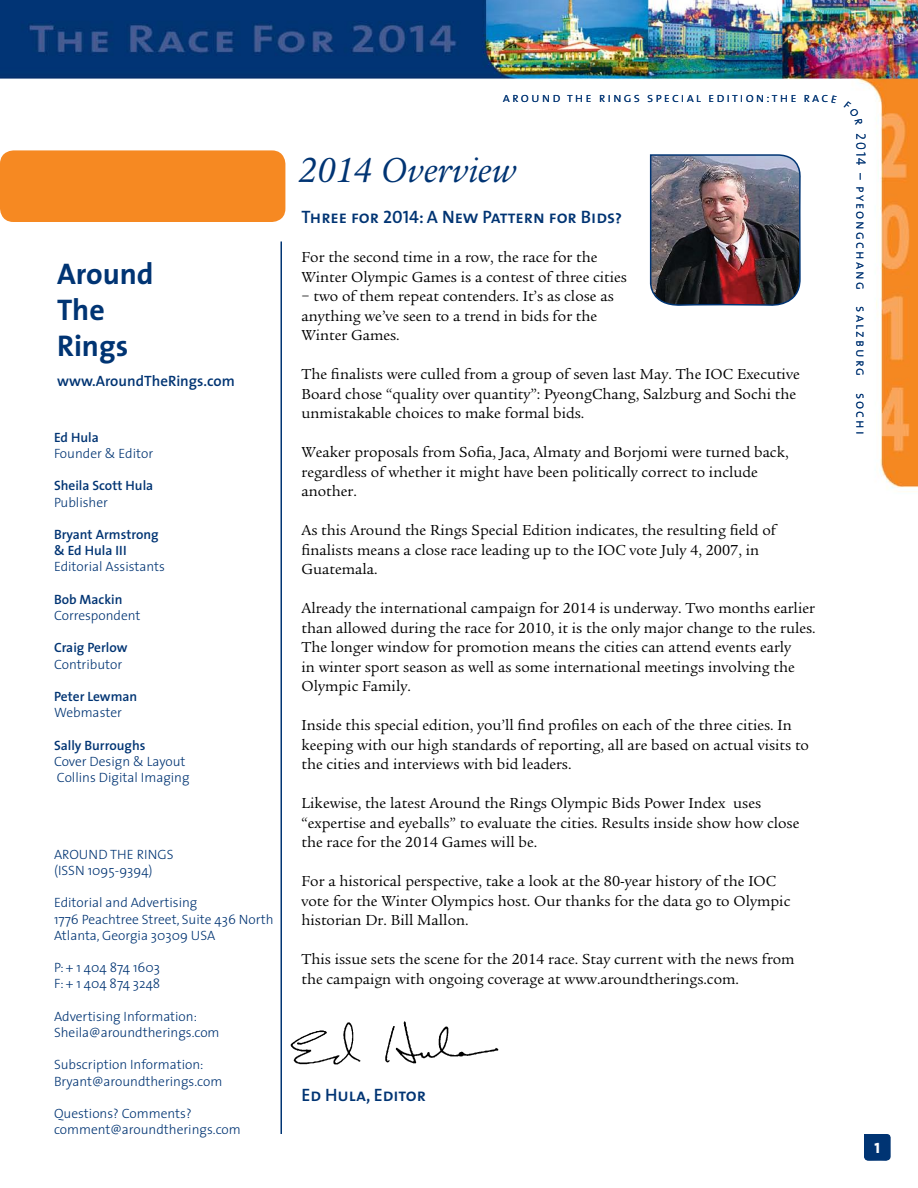
<style>
.page{position:relative;width:918px;height:1188px;background:#fff}
.page>*{position:absolute;margin:0;border:0;box-sizing:border-box;transform-origin:0 0}
.t1{font:italic 36px "Legacy Serif";color:#003473}
.t2{font:700 30px/36px "The Sans";color:#003473}
.t3{font:18px "The Sans Semi Bold Caps";color:#003473}
.t4{font:15px/19.5px "Legacy Serif";color:#000}
.t5{font:600 15px "The Sans";color:#003473}
.t6{font:15px "The Sans Extra Bold Caps";color:#fff}
.t7{font:300 13.5px/16.2px "The Sans";color:#003473}
.t8{font:600 13.5px/16.2px "The Sans";color:#003473}
.t9{font:13.5px "The Sans Light Caps";letter-spacing:.15em;color:#003473}
</style>
<div class="page">
<img style="left:0;top:0;width:918px;height:492px">
<hr style="left:280px;top:242px;width:2px;height:892px;background:#003473">
<img style="left:649px;top:154px;width:153px;height:153px">
<svg style="left:864px;top:1134px;width:27px;height:27px"></svg>
<div style="left:0;top:150px;width:285px;height:72px;background:#f68922;border-radius:14px"></div>
<img style="left:280px;top:1010px;width:219px;height:76px">
<svg style="left:832px;top:95px;width:5px;height:8px"></svg>
<svg style="left:844px;top:101px;width:19px;height:24px"></svg>
<h2 class="t2" style="left:57px;top:255px;width:98px">Around<br>The<br>Rings</h2>
<p class="t5" style="left:57px;top:369px;width:179px">www.AroundTheRings.com</p>
<p class="t8" style="left:54px;top:429px;width:46px">Ed Hula</p>
<p class="t7" style="left:54px;top:445px;width:101px">Founder &amp; Editor</p>
<p class="t8" style="left:54px;top:477px;width:101px">Sheila Scott Hula</p>
<p class="t7" style="left:54px;top:494px;width:56px">Publisher</p>
<p class="t8" style="left:54px;top:526px;width:106px">Bryant Armstrong &amp; Ed Hula III</p>
<p class="t7" style="left:54px;top:558px;width:113px">Editorial Assistants</p>
<p class="t8" style="left:54px;top:591px;width:70px">Bob Mackin</p>
<p class="t7" style="left:54px;top:607px;width:88px">Correspondent</p>
<p class="t8" style="left:54px;top:639px;width:75px">Craig Perlow</p>
<p class="t7" style="left:54px;top:656px;width:70px">Contributor</p>
<p class="t8" style="left:54px;top:688px;width:85px">Peter Lewman</p>
<p class="t7" style="left:54px;top:704px;width:70px">Webmaster</p>
<p class="t8" style="left:54px;top:737px;width:93px">Sally Burroughs</p>
<p class="t7" style="left:54px;top:753px;width:137px">Cover Design &amp; Layout<br>Collins Digital Imaging</p>
<p class="t7" style="left:54px;top:846px;width:121px">AROUND THE RINGS (ISSN 1095-9394)</p>
<p class="t7" style="left:54px;top:894px;width:221px">Editorial and Advertising<br>1776 Peachtree Street, Suite 436 North<br>Atlanta, Georgia 30309 USA</p>
<p class="t7" style="left:54px;top:959px;width:108px">P: + 1 404 874 1603<br>F: + 1 404 874 3248</p>
<p class="t7" style="left:54px;top:1008px;width:167px">Advertising Information:<br>Sheila@aroundtherings.com</p>
<p class="t7" style="left:54px;top:1056px;width:170px">Subscription Information:<br>Bryant@aroundtherings.com</p>
<p class="t7" style="left:54px;top:1105px;width:188px">Questions? Comments? comment@aroundtherings.com</p>
<p class="t9" style="left:503px;top:86px;width:327px">around the rings special edition:the rac</p>
<h1 class="t1" style="left:299px;top:149px;width:219px">2014 Overview</h1>
<p class="t3" style="left:302px;top:202px;width:322px">Three for 2014: A New Pattern for Bids?</p>
<p class="t4" style="left:302px;top:248px;width:327px">For the second time in a row, the race for the<br>Winter Olympic Games is a contest of three cities</p>
<p class="t4" style="left:302px;top:287px;width:314px">– two of them repeat contenders. It’s as close as anything we’ve seen to a trend in bids for the<br>Winter Games.</p>
<p class="t4" style="left:302px;top:365px;width:500px">The finalists were culled from a group of seven last May. The IOC Executive<br>Board chose “quality over quantity”: PyeongChang, Salzburg and Sochi the unmistakable choices to make formal bids.</p>
<p class="t4" style="left:302px;top:443px;width:489px">Weaker proposals from Sofia, Jaca, Almaty and Borjomi were turned back, regardless of whether it might have been politically correct to include another.</p>
<p class="t4" style="left:302px;top:521px;width:476px">As this Around the Rings Special Edition indicates, the resulting field of finalists means a close race leading up to the IOC vote July 4, 2007, in<br>Guatemala.</p>
<p class="t4" style="left:302px;top:599px;width:516px">Already the international campaign for 2014 is underway. Two months earlier than allowed during the race for 2010, it is the only major change to the rules.<br>The longer window for promotion means the cities can attend events early<br>in winter sport season as well as some international meetings involving the Olympic Family.</p>
<p class="t4" style="left:302px;top:716px;width:509px">Inside this special edition, you’ll find profiles on each of the three cities. In keeping with our high standards of reporting, all are based on actual visits to the cities and interviews with bid leaders.</p>
<p class="t4" style="left:302px;top:794px;width:499px">Likewise, the latest Around the Rings Olympic Bids Power Index uses “expertise and eyeballs” to evaluate the cities. Results inside show how close the race for the 2014 Games will be.</p>
<p class="t4" style="left:302px;top:872px;width:490px">For a historical perspective, take a look at the 80-year history of the IOC vote for the Winter Olympics host. Our thanks for the data go to Olympic historian Dr. Bill Mallon.</p>
<p class="t4" style="left:302px;top:950px;width:495px">This issue sets the scene for the 2014 race. Stay current with the news from the campaign with ongoing coverage at www.aroundtherings.com.</p>
<p class="t3" style="left:302px;top:1080px;width:126px">Ed Hula, Editor</p>
<p class="t9" style="left:872px;top:133px;width:158px;rotate:90deg">2014 – pyeongchang</p>
<p class="t9" style="left:872px;top:306px;width:71px;rotate:90deg">salzburg</p>
<p class="t9" style="left:872px;top:393px;width:43px;rotate:90deg">sochi</p>
<p class="t6" style="left:875px;top:1135px;width:7px">1</p>
</div>
